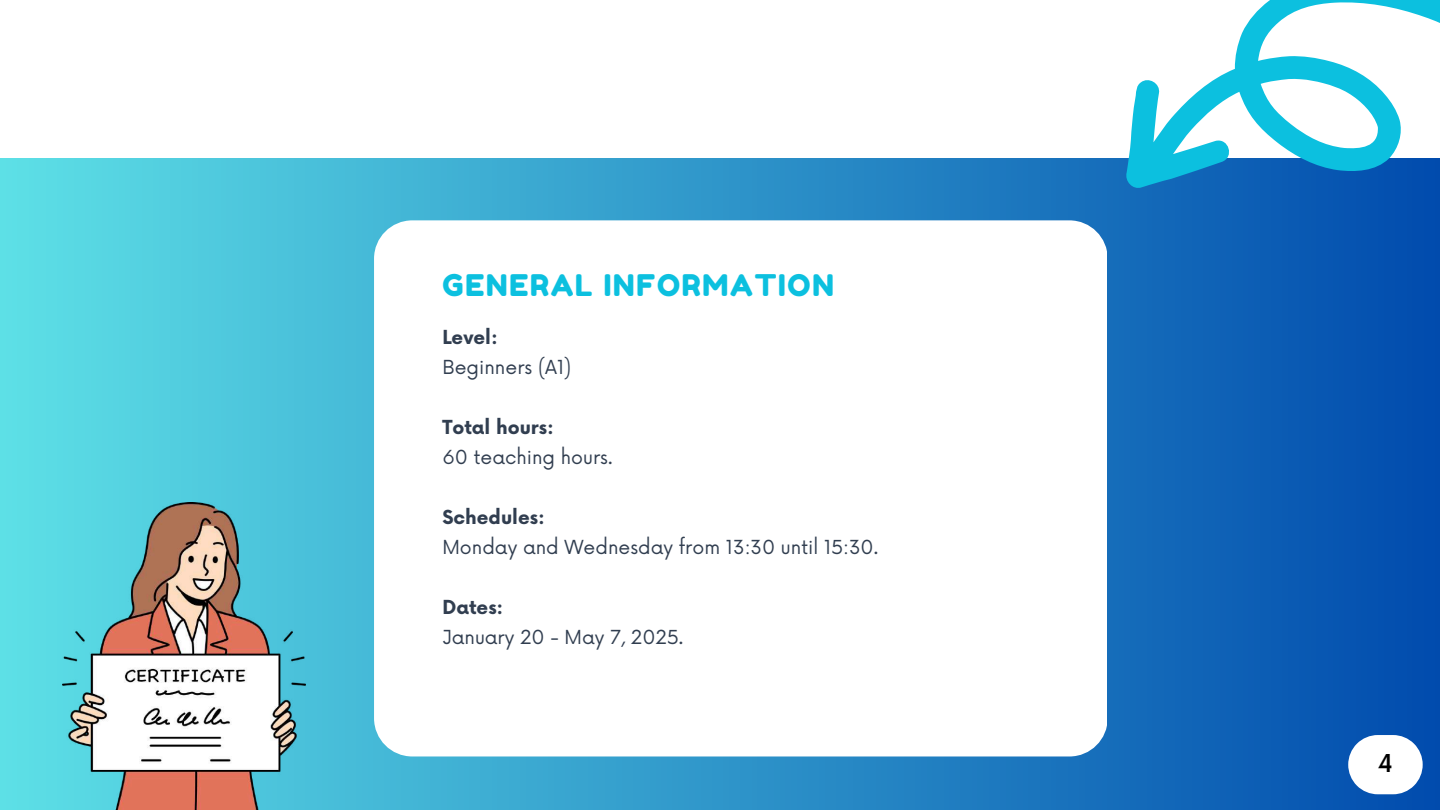
<style>
.page{position:relative;width:1440px;height:810px;background:#fff}
.page>*{position:absolute;margin:0;border:0;box-sizing:border-box;transform-origin:0 0}
.t1{font:29.8px "Fredoka One";letter-spacing:.06em;color:#0cc0df}
.t2{font:500 24px "Now";color:#000}
.t3{font:18.9px "Now";color:#313e50}
.t4{font:700 18.9px "Now";color:#313e50}
</style>
<div class="page">
<div style="left:0;top:0;width:1440px;height:810px;background:linear-gradient(to right,#5ee0e6,#024cae)"></div>
<div style="left:0;top:0;width:1440px;height:157px;background:#fff"></div>
<svg style="left:1090px;top:0;width:350px;height:344px"></svg>
<div style="left:374px;top:220px;width:733px;height:536px;background:#fff;border-radius:38px"></div>
<img style="left:62px;top:502px;width:243px;height:308px">
<svg style="left:1348px;top:735px;width:75px;height:59px"></svg>
<h1 class="t1" style="left:442px;top:267px;width:393px">GENERAL INFORMATION</h1>
<p class="t4" style="left:442px;top:327px;width:57px">Level:</p>
<p class="t3" style="left:442px;top:356px;width:130px">Beginners (A1)</p>
<p class="t4" style="left:442px;top:417px;width:113px">Total hours:</p>
<p class="t3" style="left:442px;top:446px;width:172px">60 teaching hours.</p>
<p class="t4" style="left:442px;top:507px;width:104px">Schedules:</p>
<p class="t3" style="left:442px;top:536px;width:437px">Monday and Wednesday from 13:30 until 15:30.</p>
<p class="t4" style="left:442px;top:597px;width:62px">Dates:</p>
<p class="t3" style="left:442px;top:626px;width:242px">January 20 - May 7, 2025.</p>
<p class="t2" style="left:1378px;top:750px;width:17px">4</p>
</div>
